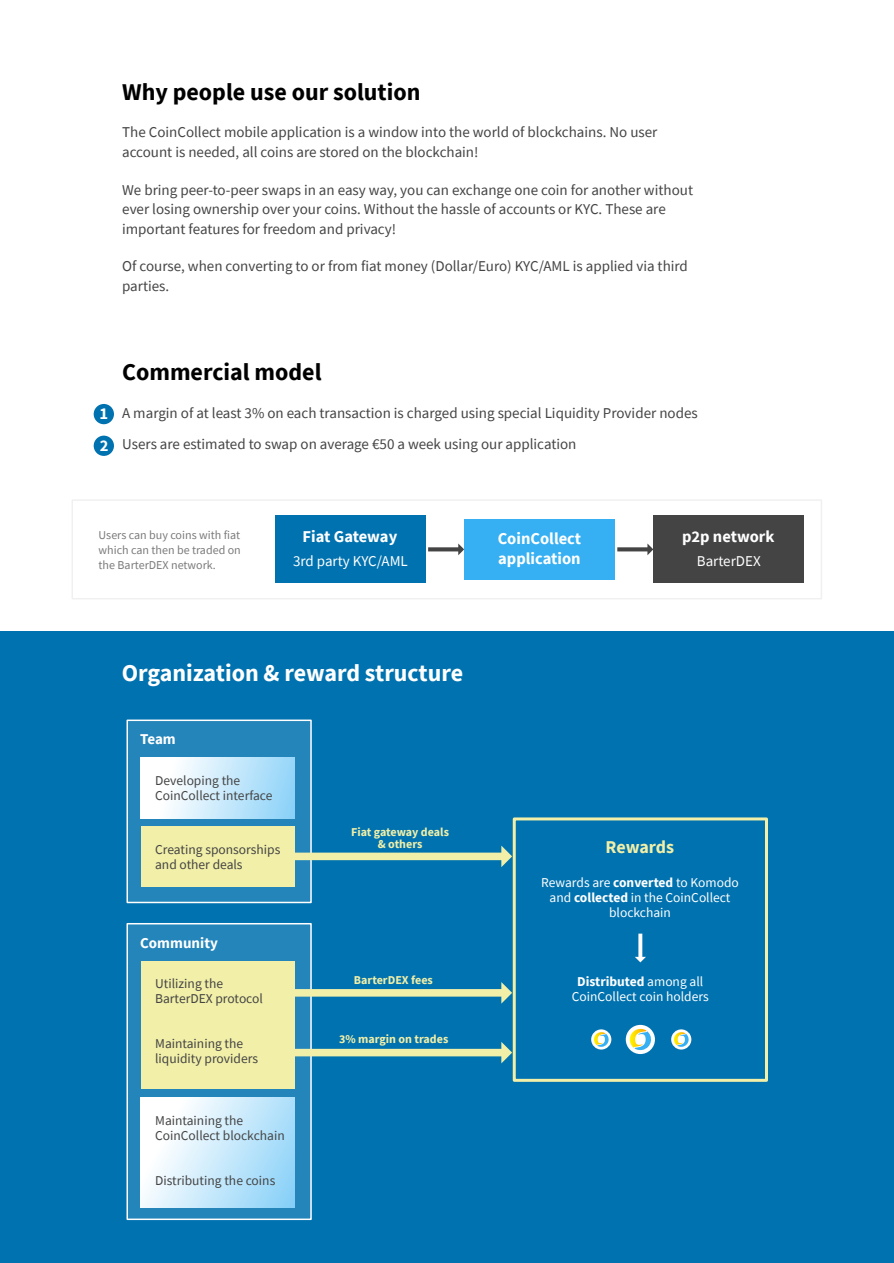
<style>
.page{position:relative;width:894px;height:1263px;background:#fff}
.page>*{position:absolute;margin:0;border:0;box-sizing:border-box;transform-origin:0 0}
.t1{font:700 24px "Source Sans Pro";color:#000}
.t2{font:700 24px "Source Sans Pro";color:#fff}
.t3{font:700 18px "Source Sans Pro";letter-spacing:-.01em;color:#f1efa8}
.t4{font:700 16.5px/31.7px "Source Sans Pro";color:#fff}
.t5{font:15px/19.5px "Source Sans Pro";color:#444}
.t6{font:15px "Source Sans Pro";color:#fff}
.t7{font:700 15px "Source Sans Pro";color:#fff}
.t8{font:13.5px/15px "Source Sans Pro";color:#444}
.t9{font:13.5px/15px "Source Sans Pro";color:#fff;text-align:center}
.t10{font:12px/15px "Source Sans Pro";color:#7b7b7b;text-align:justify}
.t11{font:700 12px/12px "Source Sans Pro";color:#f1efa8;text-align:center}
.s1{font-weight:700}
</style>
<div class="page">
<div style="left:94px;top:404px;width:20px;height:20px;background:#0072af;border-radius:50%"></div>
<div style="left:94px;top:436px;width:20px;height:20px;background:#0072af;border-radius:50%"></div>
<div style="left:275px;top:516px;width:151px;height:67px;background:#0072af"></div>
<div style="left:653px;top:516px;width:151px;height:67px;background:#444"></div>
<div style="left:464px;top:519px;width:151px;height:61px;background:#36b0f3"></div>
<svg style="left:428px;top:543px;width:36px;height:12px"></svg>
<svg style="left:617px;top:543px;width:36px;height:12px"></svg>
<div style="left:0;top:631px;width:893px;height:632px;background:#0072af"></div>
<div style="left:126px;top:719px;width:185px;height:184px;background:#2485ba;border:2px solid #fff"></div>
<div style="left:141px;top:757px;width:153px;height:61px;background:linear-gradient(to right,#fff,#93d4f9)"></div>
<div style="left:141px;top:826px;width:153px;height:61px;background:#f1efa8"></div>
<div style="left:126px;top:923px;width:185px;height:297px;background:#2485ba;border:2px solid #fff"></div>
<img style="left:141px;top:1097px;width:153px;height:110px">
<div style="left:141px;top:961px;width:153px;height:127px;background:#f1efa8"></div>
<div style="left:512px;top:817px;width:255px;height:265px;border:3px solid #f1efa8"></div>
<svg style="left:625px;top:1025px;width:29px;height:29px"></svg>
<svg style="left:629px;top:1029px;width:21px;height:21px"></svg>
<svg style="left:671px;top:1029px;width:20px;height:20px"></svg>
<svg style="left:673px;top:1032px;width:15px;height:15px"></svg>
<svg style="left:591px;top:1029px;width:20px;height:20px"></svg>
<svg style="left:593px;top:1032px;width:15px;height:15px"></svg>
<svg style="left:294px;top:846px;width:218px;height:21px"></svg>
<svg style="left:294px;top:982px;width:218px;height:22px"></svg>
<svg style="left:294px;top:1042px;width:218px;height:21px"></svg>
<svg style="left:635px;top:934px;width:10px;height:28px"></svg>
<h1 class="t1" style="left:122px;top:82px;width:300px">Why people use our solution</h1>
<p class="t5" style="left:122px;top:124px;width:536px">The CoinCollect mobile application is a window into the world of blockchains. No user account is needed, all coins are stored on the blockchain!</p>
<p class="t5" style="left:122px;top:181px;width:572px">We bring peer-to-peer swaps in an easy way, you can exchange one coin for another without ever losing ownership over your coins. Without the hassle of accounts or KYC. These are important features for freedom and privacy!</p>
<p class="t5" style="left:122px;top:257px;width:567px">Of course, when converting to or from fiat money (Dollar/Euro) KYC/AML is applied via third parties.</p>
<p class="t4" style="left:99px;top:399px;width:11px">1<br>2</p>
<h1 class="t1" style="left:122px;top:362px;width:201px">Commercial model</h1>
<p class="t5" style="left:122px;top:398px;width:577px;line-height:31.5px">A margin of at least 3% on each transaction is charged using special Liquidity Provider nodes<br>Users are estimated to swap on average €50 a week using our application</p>
<p class="t10" style="left:99px;top:528px;width:144px">Users can buy coins with fiat which can then be traded on the BarterDEX network.</p>
<p class="t4" style="left:302px;top:522px;width:96px">Fiat Gateway</p>
<p class="t6" style="left:293px;top:555px;width:116px">3rd party KYC/AML</p>
<p class="t4" style="left:497px;top:530px;width:85px;line-height:19.5px">CoinCollect application</p>
<p class="t4" style="left:681px;top:522px;width:94px">p2p network</p>
<p class="t6" style="left:696px;top:555px;width:65px">BarterDEX</p>
<h1 class="t2" style="left:122px;top:663px;width:343px">Organization &amp; reward structure</h1>
<p class="t7" style="left:140px;top:733px;width:37px">Team</p>
<p class="t8" style="left:155px;top:774px;width:119px">Developing the<br>CoinCollect interface</p>
<p class="t8" style="left:155px;top:843px;width:127px">Creating sponsorships and other deals</p>
<p class="t7" style="left:140px;top:936px;width:79px">Community</p>
<p class="t8" style="left:155px;top:977px;width:109px">Utilizing the<br>BarterDEX protocol</p>
<p class="t8" style="left:155px;top:1037px;width:104px">Maintaining the liquidity providers</p>
<p class="t8" style="left:155px;top:1114px;width:131px">Maintaining the<br>CoinCollect blockchain</p>
<p class="t8" style="left:155px;top:1174px;width:122px">Distributing the coins</p>
<p class="t11" style="left:351px;top:827px;width:99px">Fiat gateway deals &amp; others</p>
<p class="t11" style="left:354px;top:975px;width:80px">BarterDEX fees</p>
<p class="t11" style="left:339px;top:1034px;width:110px">3% margin on trades</p>
<p class="t3" style="left:605px;top:840px;width:70px">Rewards</p>
<p class="t9" style="left:541px;top:876px;width:199px">Rewards are <span class="s1">converted</span> to Komodo and <span class="s1">collected</span> in the CoinCollect blockchain</p>
<p class="t9" style="left:571px;top:975px;width:138px"><span class="s1">Distributed</span> among all<br>CoinCollect coin holders</p>
</div>
